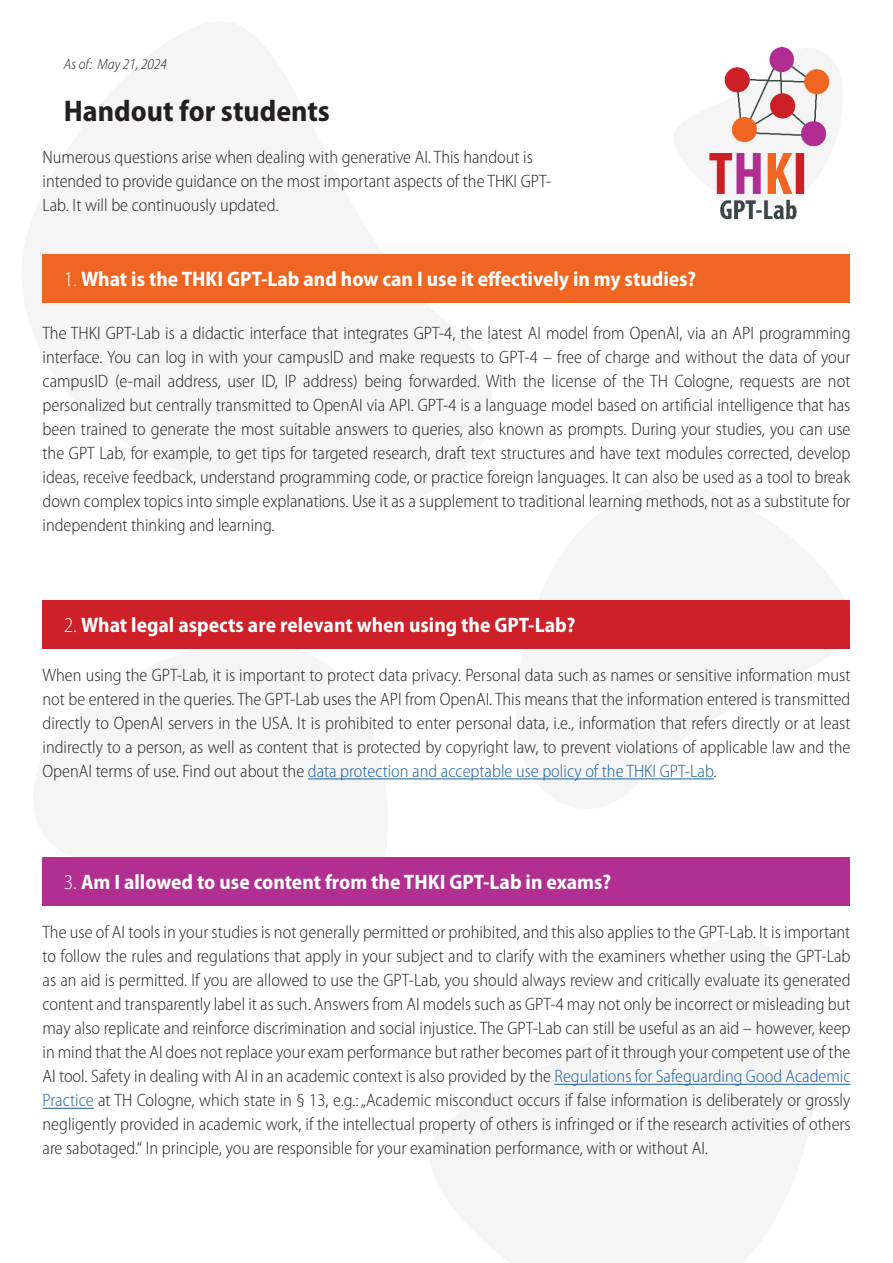
<style>
.page{position:relative;width:893px;height:1263px;background:#fff}
.page>*{position:absolute;margin:0;border:0;box-sizing:border-box;transform-origin:0 0}
.t1{font:700 semi-condensed 30px "Myriad Pro";color:#231f20}
.t2{font:700 semi-condensed 21px "Myriad Pro";color:#fff}
.t3{font:300 semi-condensed 18px/24px "Myriad Pro";color:#231f20;text-align:justify}
.t4{font:italic 300 semi-condensed 15px "Myriad Pro";color:#231f20}
.s1{font-weight:300}
.s2{color:#175d9e}
</style>
<div class="page">
<svg style="left:516px;top:648px;width:334px;height:132px;fill:#f6f5f6"></svg>
<svg style="left:42px;top:600px;width:365px;height:306px;fill:#f6f5f6"></svg>
<img style="left:709px;top:46px;width:121px;height:174px">
<hr style="left:308px;top:778px;width:406px;height:1px;background:#175d9e">
<hr style="left:554px;top:1084px;width:296px;height:1px;background:#175d9e">
<hr style="left:43px;top:1108px;width:51px;height:1px;background:#175d9e">
<div style="left:43px;top:254px;width:807px;height:49px;background:#ef6622"></div>
<div style="left:43px;top:600px;width:807px;height:48px;background:#cd2028"></div>
<div style="left:43px;top:857px;width:807px;height:49px;background:#b22f92"></div>
<p class="t4" style="left:64px;top:56px;width:105px">As of: May 21, 2024</p>
<h1 class="t1" style="left:64px;top:94px;width:268px">Handout for students</h1>
<p class="t3" style="left:43px;top:146px;width:510px;text-align:left">Numerous questions arise when dealing with generative AI. This handout is intended to provide guidance on the most important aspects of the THKI GPT-<br>Lab. It will be continuously updated.</p>
<p class="t2" style="left:64px;top:268px;width:634px"><span class="s1">1.</span> What is the THKI GPT-Lab and how can I use it effectively in my studies?</p>
<p class="t3" style="left:43px;top:322px;width:809px">The THKI GPT-Lab is a didactic interface that integrates GPT-4, the latest AI model from OpenAI, via an API programming interface. You can log in with your campusID and make requests to GPT-4 – free of charge and without the data of your campusID (e-mail address, user ID, IP address) being forwarded. With the license of the TH Cologne, requests are not personalized but centrally transmitted to OpenAI via API. GPT-4 is a language model based on artificial intelligence that has been trained to generate the most suitable answers to queries, also known as prompts. During your studies, you can use the GPT Lab, for example, to get tips for targeted research, draft text structures and have text modules corrected, develop ideas, receive feedback, understand programming code, or practice foreign languages. It can also be used as a tool to break down complex topics into simple explanations. Use it as a supplement to traditional learning methods, not as a substitute for independent thinking and learning.</p>
<p class="t2" style="left:64px;top:613px;width:513px"><span class="s1">2.</span> What legal aspects are relevant when using the GPT-Lab?</p>
<p class="t3" style="left:43px;top:663px;width:809px">When using the GPT-Lab, it is important to protect data privacy. Personal data such as names or sensitive information must not be entered in the queries. The GPT-Lab uses the API from OpenAI. This means that the information entered is transmitted directly to OpenAI servers in the USA. It is prohibited to enter personal data, i.e., information that refers directly or at least indirectly to a person, as well as content that is protected by copyright law, to prevent violations of applicable law and the OpenAI terms of use. Find out about the <span class="s2">data protection and acceptable use policy of the THKI GPT-Lab</span>.</p>
<p class="t2" style="left:64px;top:870px;width:549px"><span class="s1">3.</span> Am I allowed to use content from the THKI GPT-Lab in exams?</p>
<p class="t3" style="left:43px;top:921px;width:809px">The use of AI tools in your studies is not generally permitted or prohibited, and this also applies to the GPT-Lab. It is important to follow the rules and regulations that apply in your subject and to clarify with the examiners whether using the GPT-Lab as an aid is permitted. If you are allowed to use the GPT-Lab, you should always review and critically evaluate its generated content and transparently label it as such. Answers from AI models such as GPT-4 may not only be incorrect or misleading but may also replicate and reinforce discrimination and social injustice. The GPT-Lab can still be useful as an aid – however, keep in mind that the AI does not replace your exam performance but rather becomes part of it through your competent use of the AI tool. Safety in dealing with AI in an academic context is also provided by the <span class="s2">Regulations for Safeguarding Good Academic Practice</span> at TH Cologne, which state in § 13, e.g.: „Academic misconduct occurs if false information is deliberately or grossly negligently provided in academic work, if the intellectual property of others is infringed or if the research activities of others are sabotaged.“ In principle, you are responsible for your examination performance, with or without AI.</p>
</div>
